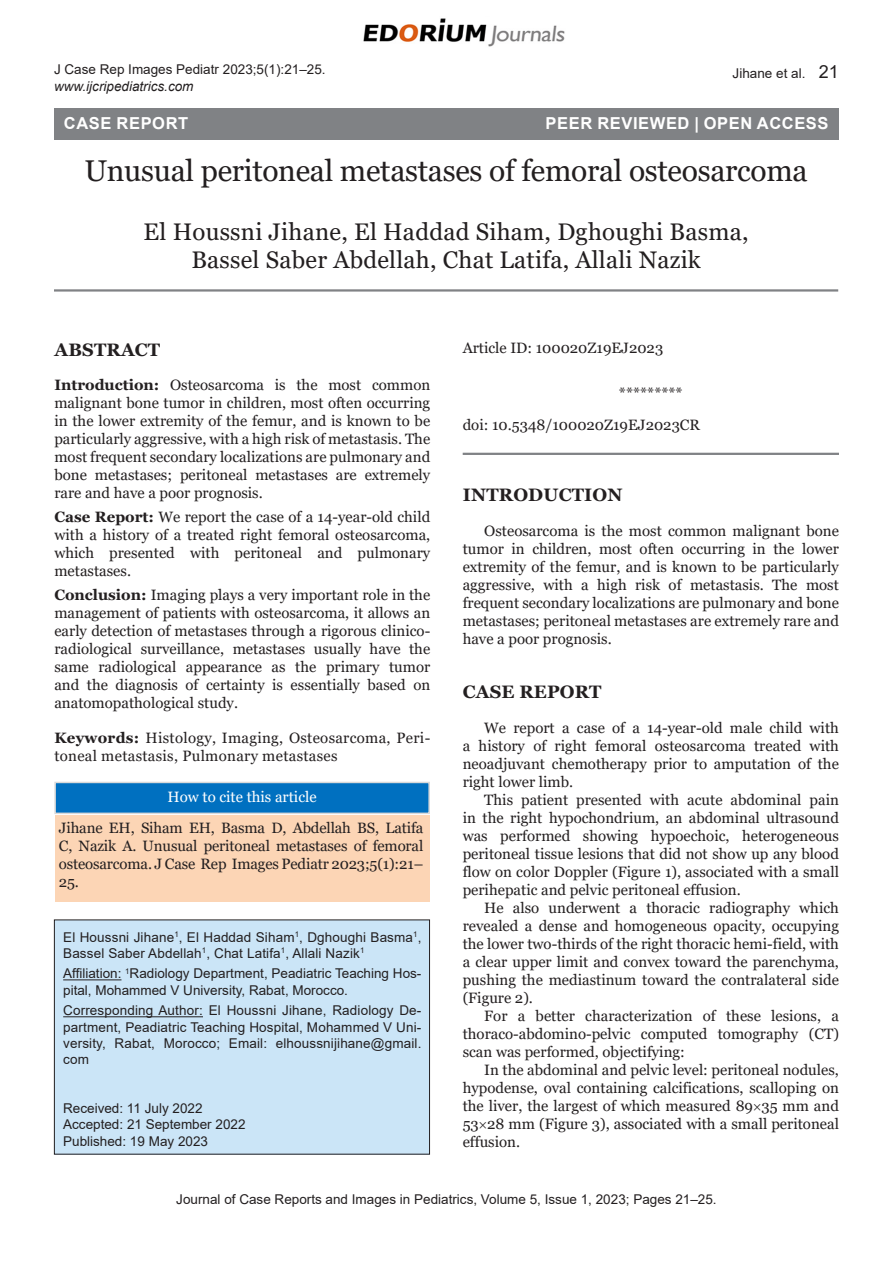
<style>
.page{position:relative;width:893px;height:1263px;background:#fff}
.page>*{position:absolute;margin:0;border:0;box-sizing:border-box;transform-origin:0 0}
.Chapter_Name{font:30px "Georgia";letter-spacing:-.01em;color:#231f20}
.Author_Name{font:24px/28.8px "Georgia";letter-spacing:.01em;color:#231f20;text-align:center}
.Introduction_Head{font:700 18px "Georgia";letter-spacing:.01em;color:#231f20}
.Case_Report_head{font:700 18px "Georgia";letter-spacing:.01em;color:#231f20}
.Abstract_Head{font:700 18px "Georgia";letter-spacing:.01em;color:#231f20}
.Open_Access{font:700 16.5px "Arial";letter-spacing:.035em;color:#fff}
.Text{font:15px/18px "Georgia";color:#231f20;text-align:justify}
.Abstract_text{font:15px/18px "Georgia";color:#231f20;text-align:justify}
.Keywords{font:15px/18px "Georgia";letter-spacing:.02em;color:#231f20}
.Star{font:15px "Georgia";color:#231f20}
.DOI{font:15px "Georgia";color:#231f20}
.Box_author{font:13.5px/16.2px "Arial";color:#231f20}
.t1{font:italic 13.5px "Arial";color:#231f20}
.Box_received_date{font:13.5px "Arial";color:#231f20}
.Right_Running_head{font:13.5px "Arial";color:#231f20}
.s1{font-size:18px}
.s2{font-weight:700}
.s3{color:#fff}
</style>
<div class="page">
<img style="left:363px;top:18px;width:202px;height:29px">
<hr style="left:54px;top:289px;width:784px;height:3px;background:#808285">
<div style="left:54px;top:920px;width:376px;height:234px;background:#cbe5f7"></div>
<div style="left:54px;top:919px;width:376px;height:235px;border:1px solid #231f20"></div>
<div style="left:55px;top:815px;width:375px;height:87px;background:#fcd5b5"></div>
<div style="left:54px;top:782px;width:376px;height:32px;background:#0070c0;border:2px solid #d9d9d9"></div>
<hr style="left:63px;top:979px;width:58px;height:1px;background:#231f20">
<hr style="left:63px;top:1016px;width:140px;height:1px;background:#231f20">
<div style="left:54px;top:108px;width:784px;height:32px;background:#808285"></div>
<hr style="left:463px;top:453px;width:376px;height:2px;background:#808285">
<p class="Box_author" style="left:54px;top:62px;width:273px">J Case Rep Images Pediatr 2023;5(1):21–25.</p>
<p class="t1" style="left:54px;top:77px;width:141px">www.ijcripediatrics.com</p>
<p class="Right_Running_head" style="left:733px;top:64px;width:108px">Jihane et al. <span class="s1">21</span></p>
<p class="Open_Access" style="left:690px;top:112px;width:126px">OPEN AC ESS</p>
<p class="Chapter_Name" style="left:84px;top:152px;width:725px">Unusual peritoneal metastases of femoral osteosarcoma</p>
<p class="Author_Name" style="left:144px;top:217px;width:606px">El Houssni Jihane, El Haddad Siham, Dghoughi Basma,<br>Bassel Saber Abdellah, Chat Latifa, Allali Nazik</p>
<p class="Open_Access" style="left:64px;top:112px;width:126px">CASE REPORT</p>
<p class="Open_Access" style="left:546px;top:112px;width:284px">PEER REVIEWED | OPEN ACCESS</p>
<p class="Abstract_Head" style="left:55px;top:338px;width:107px">ABSTRACT</p>
<p class="Abstract_text" style="left:54px;top:376px;width:377px"><span class="s2">Introduction:</span> Osteosarcoma is the most common malignant bone tumor in children, most often occurring in the lower extremity of the femur, and is known to be particularly aggressive, with a high risk of metastasis. The most frequent secondary localizations are pulmonary and bone metastases; peritoneal metastases are extremely rare and have a poor prognosis.</p>
<p class="Abstract_text" style="left:54px;top:508px;width:377px"><span class="s2">Case Report:</span> We report the case of a 14-year-old child with a history of a treated right femoral osteosarcoma, which presented with peritoneal and pulmonary metastases.</p>
<p class="Abstract_text" style="left:54px;top:586px;width:377px"><span class="s2">Conclusion:</span> Imaging plays a very important role in the management of patients with osteosarcoma, it allows an early detection of metastases through a rigorous clinico&shy;radiological surveillance, metastases usually have the same radiological appearance as the primary tumor and the diagnosis of certainty is essentially based on anatomopathological study.</p>
<p class="Keywords" style="left:54px;top:729px;width:377px"><span class="s2">Keywords:</span> Histology, Imaging, Osteosarcoma, Peri&shy;toneal metastasis, Pulmonary metastases</p>
<p class="Abstract_text" style="left:59px;top:782px;width:366px;line-height:30.6px;text-align:center"><span class="s3">How to cite this article<br></span>Jihane EH, Siham EH, Basma D, Abdellah BS, Latifa</p>
<p class="Abstract_text" style="left:59px;top:837px;width:366px">C, Nazik A. Unusual peritoneal metastases of femoral osteosarcoma. J Case Rep Images Pediatr 2023;5(1):21– 25.</p>
<p class="Box_author" style="left:63px;top:929px;width:360px">El Houssni Jihane<sup>1</sup>, El Haddad Siham<sup>1</sup>, Dghoughi Basma<sup>1</sup>,<br>Bassel Saber Abdellah<sup>1</sup>, Chat Latifa<sup>1</sup>, Allali Nazik<sup>1</sup></p>
<p class="Box_author" style="left:63px;top:965px;width:360px">Affiliation: <sup>1</sup>Radiology Department, Peadiatric Teaching Hos&shy;pital, Mohammed V University, Rabat, Morocco.</p>
<p class="Box_author" style="left:63px;top:1002px;width:360px;text-align:justify">Corresponding Author: El Houssni Jihane, Radiology De&shy;partment, Peadiatric Teaching Hospital, Mohammed V Uni&shy;versity, Rabat, Morocco; Email: elhoussnijihane@gmail. com</p>
<p class="Box_received_date" style="left:63px;top:1099px;width:141px">Received: 11 July 2022</p>
<p class="Box_author" style="left:63px;top:1116px;width:184px">Accepted: 21 September 2022</p>
<p class="Box_author" style="left:63px;top:1133px;width:146px">Published: 19 May 2023</p>
<p class="Star" style="left:463px;top:339px;width:202px">Article ID: 100020Z19EJ2023</p>
<p class="Star" style="left:619px;top:384px;width:65px">*********</p>
<p class="DOI" style="left:463px;top:416px;width:239px">doi: 10.5348/100020Z19EJ2023CR</p>
<p class="Introduction_Head" style="left:463px;top:483px;width:161px">INTRODUCTION</p>
<p class="Text" style="left:463px;top:522px;width:378px;text-indent:22px">Osteosarcoma is the most common malignant bone tumor in children, most often occurring in the lower extremity of the femur, and is known to be particularly aggressive, with a high risk of metastasis. The most frequent secondary localizations are pulmonary and bone metastases; peritoneal metastases are extremely rare and have a poor prognosis.</p>
<p class="Case_Report_head" style="left:463px;top:680px;width:140px">CASE REPORT</p>
<p class="Text" style="left:463px;top:719px;width:378px;text-indent:22px">We report a case of a 14-year-old male child with a history of right femoral osteosarcoma treated with neoadjuvant chemotherapy prior to amputation of the right lower limb.</p>
<p class="Text" style="left:463px;top:791px;width:378px;text-indent:22px">This patient presented with acute abdominal pain in the right hypochondrium, an abdominal ultrasound was performed showing hypoechoic, heterogeneous peritoneal tissue lesions that did not show up any blood flow on color Doppler (Figure 1), associated with a small perihepatic and pelvic peritoneal effusion.</p>
<p class="Text" style="left:463px;top:899px;width:378px;text-indent:22px">He also underwent a thoracic radiography which revealed a dense and homogeneous opacity, occupying the lower two-thirds of the right thoracic hemi-field, with a clear upper limit and convex toward the parenchyma, pushing the mediastinum toward the contralateral side (Figure 2).</p>
<p class="Text" style="left:463px;top:1007px;width:378px;text-indent:22px">For a better characterization of these lesions, a thoraco-abdomino-pelvic computed tomography (CT) scan was performed, objectifying:</p>
<p class="Text" style="left:463px;top:1061px;width:378px;text-indent:22px">In the abdominal and pelvic level: peritoneal nodules, hypodense, oval containing calcifications, scalloping on the liver, the largest of which measured 89 35 mm and 53 28 mm (Figure 3), associated with a small peritoneal effusion.</p>
<p class="Box_author" style="left:176px;top:1191px;width:542px">Journal of Case Reports and Images in Pediatrics, Volume 5, Issue 1, 2023; Pages 21–25.</p>
</div>
